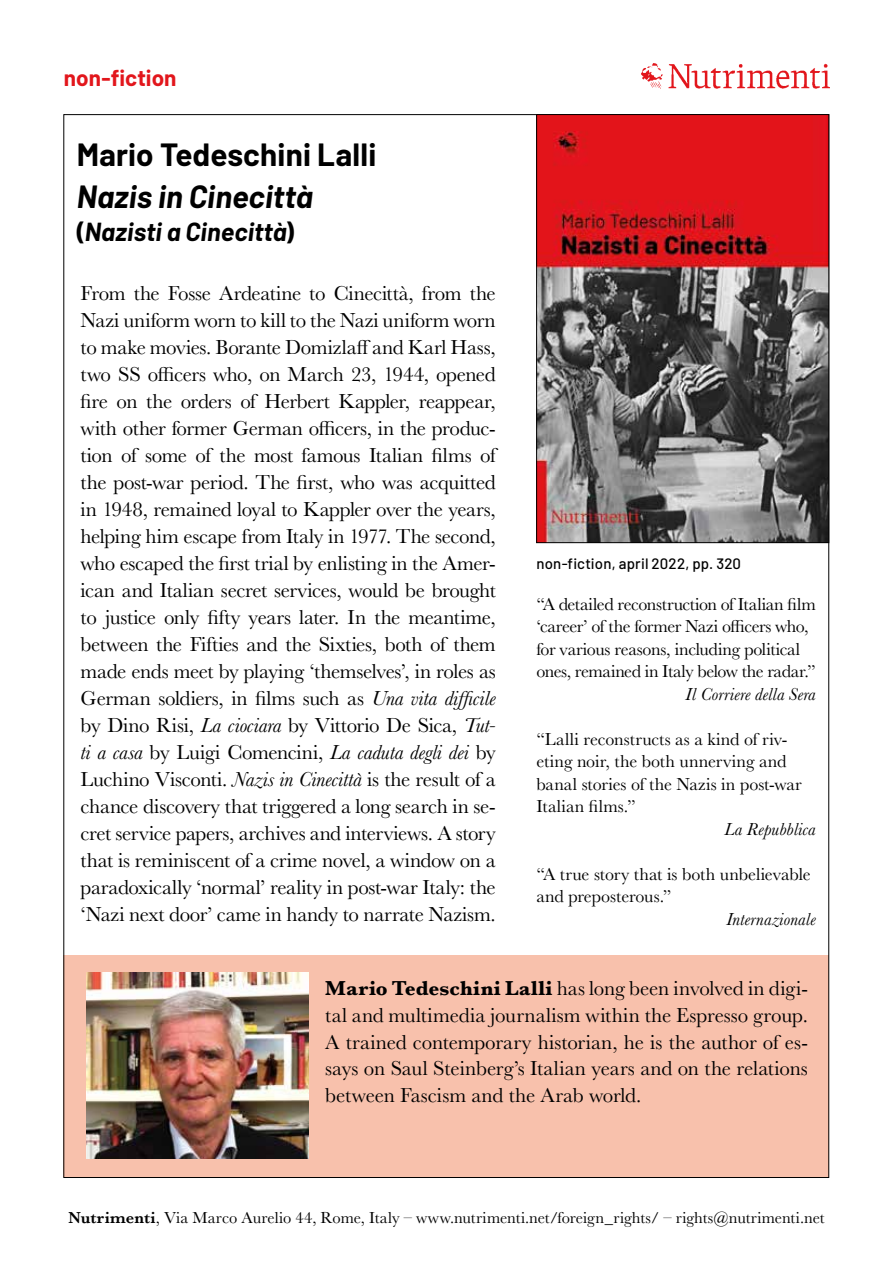
<style>
.page{position:relative;width:893px;height:1263px;background:#fff}
.page>*{position:absolute;margin:0;border:0;box-sizing:border-box;transform-origin:0 0}
.t1{font:700 31.35px "Barlow";letter-spacing:.005em;color:#000}
.t2{font:italic 700 31.35px "Barlow";letter-spacing:.005em;color:#000}
.t3{font:italic 700 25.5px "Barlow";color:#000}
.t4{font:700 22.5px "Barlow";letter-spacing:.005em;color:#e2161c}
.t5{font:21px/27px "Baskerville";letter-spacing:-.01em;color:#000;text-align:justify}
.t6{font:18px/22.5px "Baskerville";letter-spacing:-.005em;color:#000}
.t7{font:italic 18px "Baskerville";letter-spacing:.01em;color:#000}
.t8{font:16.5px "Baskerville";letter-spacing:.005em;color:#000}
.t9{font:500 15px "Barlow";letter-spacing:.01em;color:#000}
.s1{font-style:normal}
.s2{font-style:italic}
.s3{font-weight:700}
.s4{font-weight:600}
</style>
<div class="page">
<img style="left:642px;top:64px;width:187px;height:24px">
<div style="left:64px;top:955px;width:765px;height:222px;background:#f8c1ac"></div>
<img style="left:86px;top:972px;width:222px;height:186px">
<img style="left:538px;top:116px;width:289px;height:425px">
<div style="left:536px;top:114px;width:293px;height:429px;border:1px solid #000"></div>
<p class="t4" style="left:64px;top:61px;width:114px">non-fiction</p>
<h1 class="t1" style="left:77px;top:131px;width:301px">Mario Tedeschini Lalli</h1>
<h1 class="t2" style="left:77px;top:173px;width:236px">Nazis in Cinecittà</h1>
<p class="t3" style="left:77px;top:213px;width:219px"><span class="s1">(</span>Nazisti a Cinecittà<span class="s1">)</span></p>
<p class="t5" style="left:81px;top:280px;width:417px">From the Fosse Ardeatine to Cinecittà, from the Nazi uniform worn to kill to the Nazi uniform worn to make movies. Borante Domizlaff and Karl Hass, two SS officers who, on March 23, 1944, opened fire on the orders of Herbert Kappler, reappear, with other former German officers, in the produc&shy;tion of some of the most famous Italian films of the post-war period. The first, who was acquitted in 1948, remained loyal to Kappler over the years, helping him escape from Italy in 1977. The second, who escaped the first trial by enlisting in the Amer&shy;ican and Italian secret services, would be brought to justice only fifty years later. In the meantime, between the Fifties and the Sixties, both of them made ends meet by playing ‘themselves’, in roles as German soldiers, in films such as <span class="s2">Una vita difficile </span>by Dino Risi, <span class="s2">La ciociara</span> by Vittorio De Sica, <span class="s2">Tut&shy;ti a casa</span> by Luigi Comencini, <span class="s2">La caduta degli dei</span> by Luchino Visconti. <span class="s2">Nazis in Cinecittà</span> is the result of a chance discovery that triggered a long search in se&shy;cret service papers, archives and interviews. A story that is reminiscent of a crime novel, a window on a paradoxically ‘normal’ reality in post-war Italy: the ‘Nazi next door’ came in handy to narrate Nazism.</p>
<p class="t9" style="left:536px;top:552px;width:206px">non-fiction, april 2022, pp. 320</p>
<p class="t6" style="left:536px;top:593px;width:281px">“A detailed reconstruction of Italian film ‘career’ of the former Nazi officers who, for various reasons, including political ones, remained in Italy below the radar.”</p>
<p class="t7" style="left:686px;top:682px;width:132px">Il Corriere della Sera</p>
<p class="t6" style="left:536px;top:728px;width:267px">“Lalli reconstructs as a kind of riv&shy;eting noir, the both unnerving and banal stories of the Nazis in post-war<br>Italian films.”</p>
<p class="t7" style="left:724px;top:817px;width:93px">La Repubblica</p>
<p class="t6" style="left:536px;top:863px;width:276px">“A true story that is both unbelievable and preposterous.”</p>
<p class="t7" style="left:726px;top:907px;width:91px">Internazionale</p>
<p class="t5" style="left:325px;top:975px;width:484px"><span class="s3">Mario Tedeschini Lalli</span> has long been involved in digi&shy;tal and multimedia journalism within the Espresso group.<br>A trained contemporary historian, he is the author of es&shy;says on Saul Steinberg’s Italian years and on the relations between Fascism and the Arab world.</p>
<p class="t8" style="left:68px;top:1207px;width:758px"><span class="s4">Nutrimenti</span>, Via Marco Aurelio 44, Rome, Italy – www.nutrimenti.net/foreign_rights/ – rights@nutrimenti.net</p>
</div>
